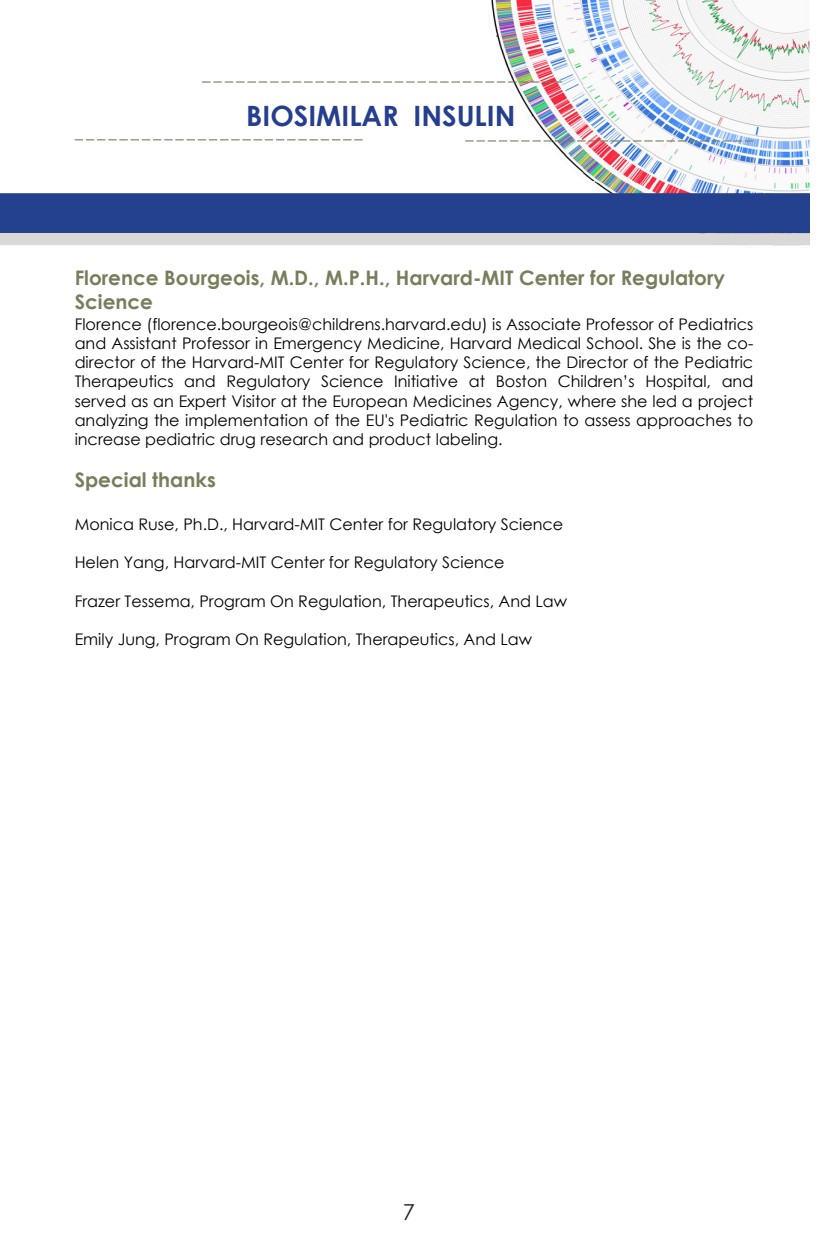
<style>
.page{position:relative;width:828px;height:1260px;background:#fff}
.page>*{position:absolute;margin:0;border:0;box-sizing:border-box;transform-origin:0 0}
.t1{font:700 28px "Century Gothic";color:#253f8e}
.t2{font:22px "Century Gothic";color:#231f20}
._03_Body_Text_BLACK{font:700 20px/24px "Century Gothic";color:#797d5b}
._03_Body_Text_BLACK-2{font:16px/19.2px "Century Gothic";color:#000;text-align:justify}
</style>
<div class="page">
<img style="left:491px;top:0;width:318px;height:246px">
<div style="left:0;top:193px;width:810px;height:40px;background:#24418f"></div>
<div style="left:0;top:233px;width:810px;height:12px;background:#d9d8d6"></div>
<svg style="left:202px;top:81px;width:360px;height:2px"></svg>
<svg style="left:465px;top:140px;width:288px;height:2px"></svg>
<svg style="left:75px;top:139px;width:288px;height:1px"></svg>
<h1 class="t1" style="left:246px;top:94px;width:271px">BIOSIMILAR INSULIN</h1>
<p class="_03_Body_Text_BLACK" style="left:75px;top:265px;width:652px">Florence Bourgeois, M.D., M.P.H., Harvard-MIT Center for Regulatory<br>Science</p>
<p class="_03_Body_Text_BLACK-2" style="left:75px;top:314px;width:680px">Florence (florence.bourgeois@childrens.harvard.edu) is Associate Professor of Pediatrics and Assistant Professor in Emergency Medicine, Harvard Medical School. She is the co&shy;director of the Harvard-MIT Center for Regulatory Science, the Director of the Pediatric Therapeutics and Regulatory Science Initiative at Boston Children’s Hospital, and served as an Expert Visitor at the European Medicines Agency, where she led a project analyzing the implementation of the EU's Pediatric Regulation to assess approaches to increase pediatric drug research and product labeling.</p>
<p class="_03_Body_Text_BLACK" style="left:75px;top:466px;width:143px">Special thanks</p>
<p class="_03_Body_Text_BLACK-2" style="left:75px;top:514px;width:490px">Monica Ruse, Ph.D., Harvard-MIT Center for Regulatory Science</p>
<p class="_03_Body_Text_BLACK-2" style="left:75px;top:553px;width:431px">Helen Yang, Harvard-MIT Center for Regulatory Science</p>
<p class="_03_Body_Text_BLACK-2" style="left:75px;top:591px;width:494px">Frazer Tessema, Program On Regulation, Therapeutics, And Law</p>
<p class="_03_Body_Text_BLACK-2" style="left:75px;top:629px;width:459px">Emily Jung, Program On Regulation, Therapeutics, And Law</p>
<h2 class="t2" style="left:403px;top:1196px;width:14px">7</h2>
</div>
